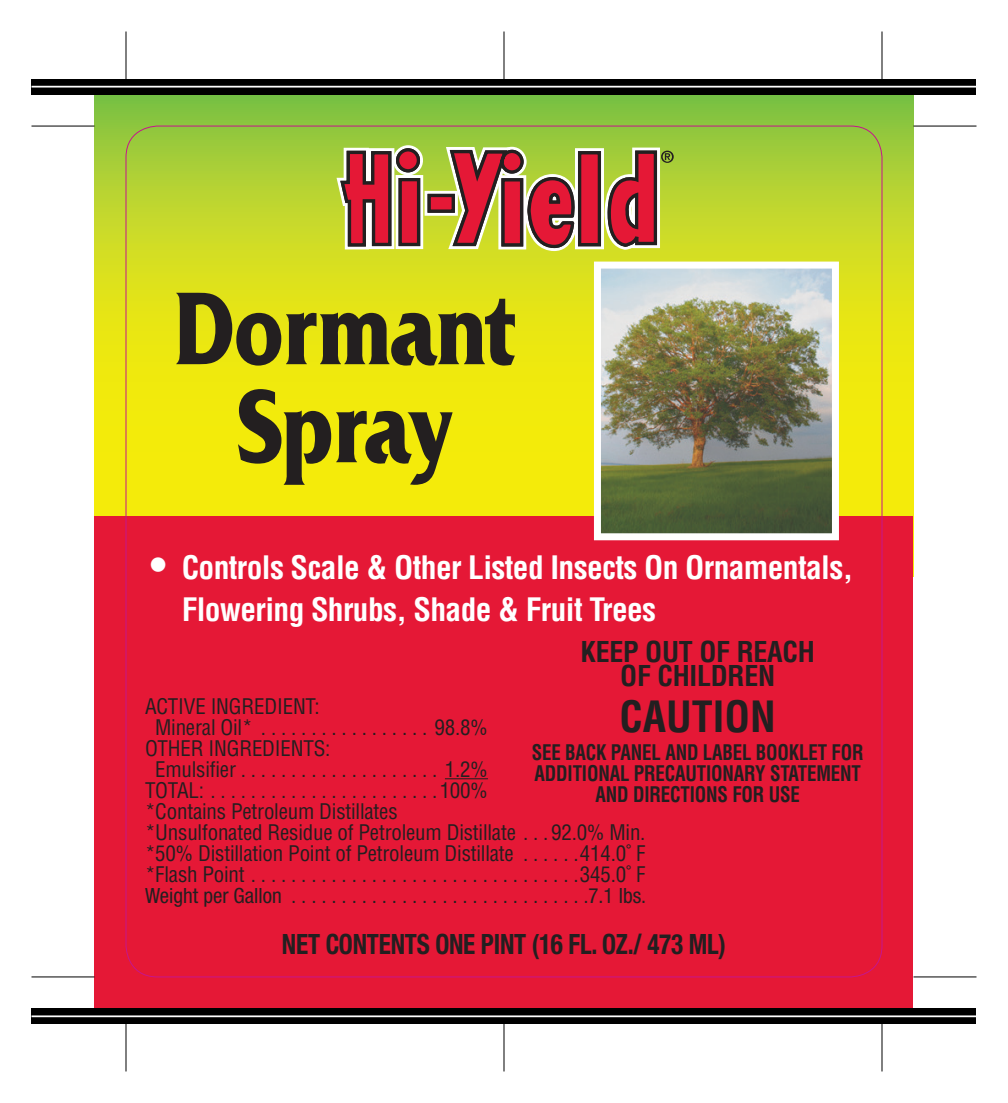
<style>
.page{position:relative;width:1008px;height:1103px;background:#fff}
.page>*{position:absolute;margin:0;border:0;box-sizing:border-box;transform-origin:0 0}
.t1{font:700 108.5px "Friz Quadrata Std";color:#231f20;scale:.8 1}
.t2{font:700 condensed 42px "Helvetica LT Std";color:#231f20}
.t3{font:700 condensed 31.5px/42px "Helvetica LT Std";letter-spacing:-.02em;color:#fff}
.t4{font:700 condensed 28px "Helvetica Neue LT Std";letter-spacing:-.01em;color:#231f20;scale:.9 1}
.t5{font:700 condensed 28px "Helvetica LT Std";letter-spacing:-.01em;color:#231f20}
.t6{font:condensed 21px/21px "Helvetica LT Std";letter-spacing:-.01em;color:#231f20}
.t7{font:700 condensed 21px/21px "Helvetica LT Std";letter-spacing:-.01em;color:#231f20;text-align:center;scale:.9 1}
.s1{font-size:38.5px}
.s2{font-family:"Helvetica Neue LT Std"}
</style>
<div class="page">
<svg style="left:94px;top:94px;width:820px;height:422px;background:#d0db1f"></svg>
<div style="left:94px;top:516px;width:820px;height:492px;background:#e51836"></div>
<hr style="left:32px;top:125px;width:62px;height:2px;background:#000">
<hr style="left:914px;top:125px;width:62px;height:2px;background:#000">
<hr style="left:32px;top:976px;width:62px;height:1px;background:#000">
<hr style="left:914px;top:976px;width:62px;height:1px;background:#000">
<hr style="left:125px;top:32px;width:2px;height:62px;background:#000">
<hr style="left:125px;top:1008px;width:2px;height:63px;background:#000">
<hr style="left:503px;top:32px;width:2px;height:62px;background:#000">
<hr style="left:503px;top:1008px;width:2px;height:63px;background:#000">
<hr style="left:881px;top:32px;width:2px;height:62px;background:#000">
<hr style="left:881px;top:1008px;width:2px;height:63px;background:#000">
<div style="left:32px;top:1008px;width:944px;height:16px;background:#000"></div>
<hr style="left:32px;top:1015px;width:944px;height:2px;background:#fff">
<div style="left:32px;top:79px;width:944px;height:15px;background:#000"></div>
<hr style="left:32px;top:86px;width:944px;height:2px;background:#fff">
<img style="left:602px;top:269px;width:229px;height:263px">
<div style="left:594px;top:261px;width:245px;height:279px;border:7px solid #fff"></div>
<hr style="left:445px;top:778px;width:43px;height:1px;background:#231f20">
<svg style="left:337px;top:145px;width:337px;height:106px;background:#b57352"></svg>
<p class="t1" style="left:175px;top:269px;width:426px">Dormant</p>
<p class="t1" style="left:237px;top:367px;width:271px">Spray</p>
<p class="t3" style="left:182px;top:546px;width:673px;text-indent:-32px"><span class="s1">•</span> Controls Scale &amp; Other Listed Insects On Ornamentals,<br>Flowering Shrubs, Shade &amp; Fruit Trees</p>
<p class="t5" style="left:581px;top:634px;width:236px">KEEP OUT OF REACH</p>
<p class="t5" style="left:620px;top:658px;width:157px">OF CHILDREN</p>
<p class="t2" style="left:620px;top:690px;width:158px">CAUTION</p>
<p class="t7" style="left:532px;top:741px;width:370px">SEE BACK PANEL AND LABEL BOOKLET FOR<br>ADDITIONAL PRECAUTIONARY STATEMENT<br>AND DIRECTIONS FOR USE</p>
<p class="t6" style="left:145px;top:695px;width:176px">ACTIVE INGREDIENT:</p>
<p class="t6" style="left:155px;top:716px;width:334px">Mineral Oil* . . . . . . . . . . . . . . . . . 98.8%</p>
<p class="t6" style="left:155px;top:737px;width:334px;text-indent:-10px">OTHER INGREDIENTS:<br>Emulsifier.................... 1.2%</p>
<p class="t6" style="left:145px;top:779px;width:344px">TOTAL: . . . . . . . . . . . . . . . . . . . . . . 100%</p>
<p class="t6" style="left:145px;top:800px;width:254px">*Contains Petroleum Distillates</p>
<p class="t6" style="left:145px;top:821px;width:499px">*Unsulfonated Residue of Petroleum Distillate . . 92.0% Min.</p>
<p class="t6" style="left:145px;top:842px;width:502px">*50% Distillation Point of Petroleum Distillate . . . . . 414.0˚ F</p>
<p class="t6" style="left:145px;top:863px;width:502px">*Flash Point . . . . . . . . . . . . . . . . . . . . . . . . . . . . . . . . 345.0˚ F</p>
<p class="t6" style="left:145px;top:884px;width:503px"><span class="s2">Weight per Gallon</span> . . . . . . . . . . . . . . . . . . . . . . . . . . . . . <span class="s2">7.1 lbs.</span></p>
<p class="t4" style="left:282px;top:927px;width:495px">NET CONTENTS ONE PINT (16 FL. OZ./ 473 ML)</p>
</div>
